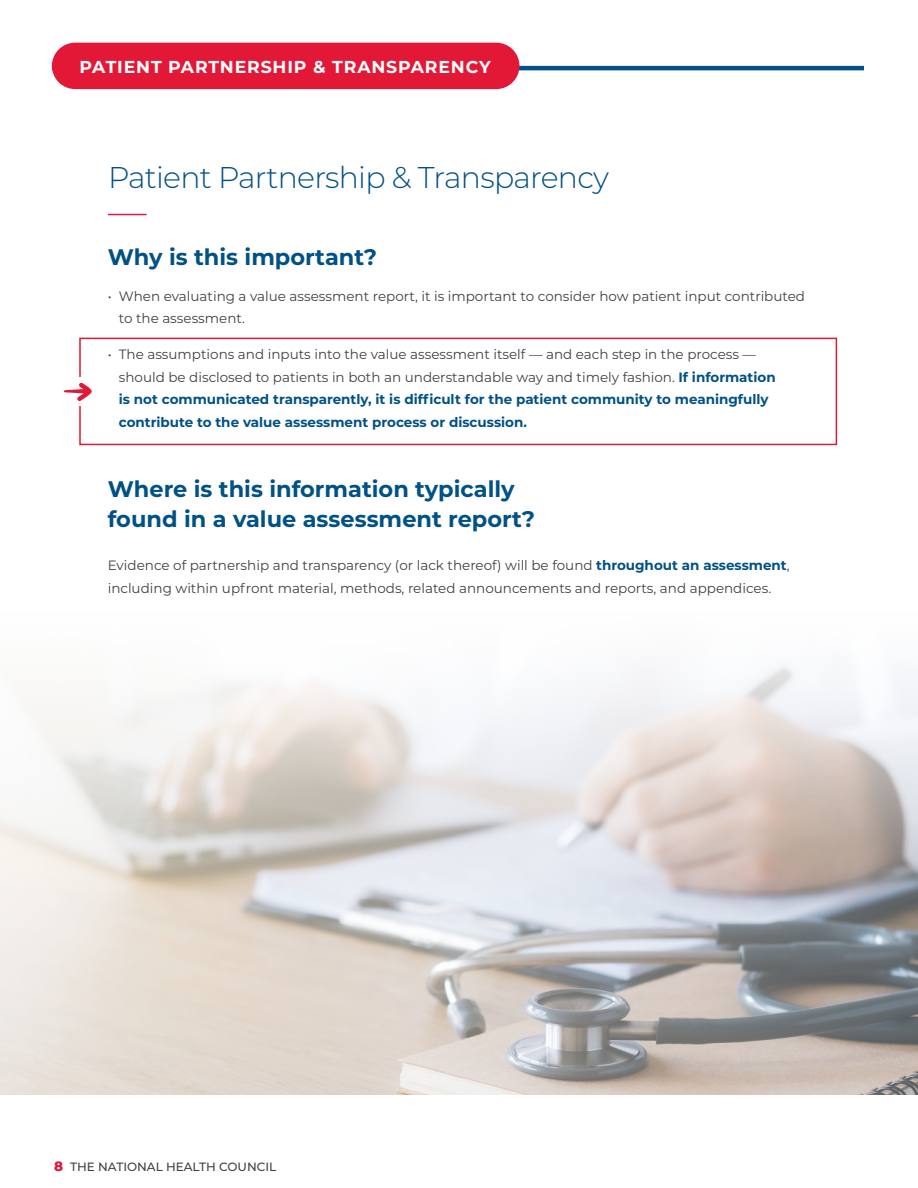
<style>
.page{position:relative;width:918px;height:1188px;background:#fff}
.page>*{position:absolute;margin:0;border:0;box-sizing:border-box;transform-origin:0 0}
.t1{font:300 30px "Montserrat";letter-spacing:-.025em;color:#005186}
.t2{font:700 22.5px/30px "Montserrat";color:#005186}
.t3{font:700 17.25px "Montserrat";letter-spacing:.05em;color:#fff}
.t4{font:13.5px/22.5px "Montserrat";color:#414042}
.t5{font:500 12px "Montserrat";color:#414042}
.s1{font-weight:700;color:#005186}
.s2{font-weight:800;font-size:13.5px;color:#e31837}
</style>
<div class="page">
<img style="left:0;top:665px;width:918px;height:429px">
<hr style="left:189px;top:66px;width:675px;height:4px;background:#005186">
<div style="left:52px;top:43px;width:467px;height:46px;background:#e31837;border-radius:23px"></div>
<hr style="left:108px;top:214px;width:39px;height:1px;background:#e31837">
<div style="left:79px;top:338px;width:758px;height:107px;border:2px solid #e31837"></div>
<div style="left:67px;top:377px;width:28px;height:28px;background:#fff"></div>
<svg style="left:63px;top:383px;width:29px;height:18px"></svg>
<p class="t3" style="left:80px;top:54px;width:413px">PATIENT PARTNERSHIP &amp; TRANSPARENCY</p>
<h1 class="t1" style="left:108px;top:157px;width:502px">Patient Partnership &amp; Transparency</h1>
<h2 class="t2" style="left:108px;top:241px;width:271px">Why is this important?</h2>
<p class="t4" style="left:119px;top:284px;width:688px;text-indent:-11px">• When evaluating a value assessment report, it is important to consider how patient input contributed to the assessment.</p>
<p class="t4" style="left:119px;top:343px;width:658px;text-indent:-11px">• The assumptions and inputs into the value assessment itself — and each step in the process — should be disclosed to patients in both an understandable way and timely fashion. <span class="s1">If information is not communicated transparently, it is difficult for the patient community to meaningfully contribute to the value assessment process or discussion.</span></p>
<h2 class="t2" style="left:108px;top:473px;width:429px">Where is this information typically found in a value assessment report?</h2>
<p class="t4" style="left:108px;top:554px;width:683px">Evidence of partnership and transparency (or lack thereof) will be found <span class="s1">throughout an assessment</span>, including within upfront material, methods, related announcements and reports, and appendices.</p>
<p class="t5" style="left:54px;top:1158px;width:224px"><span class="s2">8</span> THE NATIONAL HEALTH COUNCIL</p>
</div>
